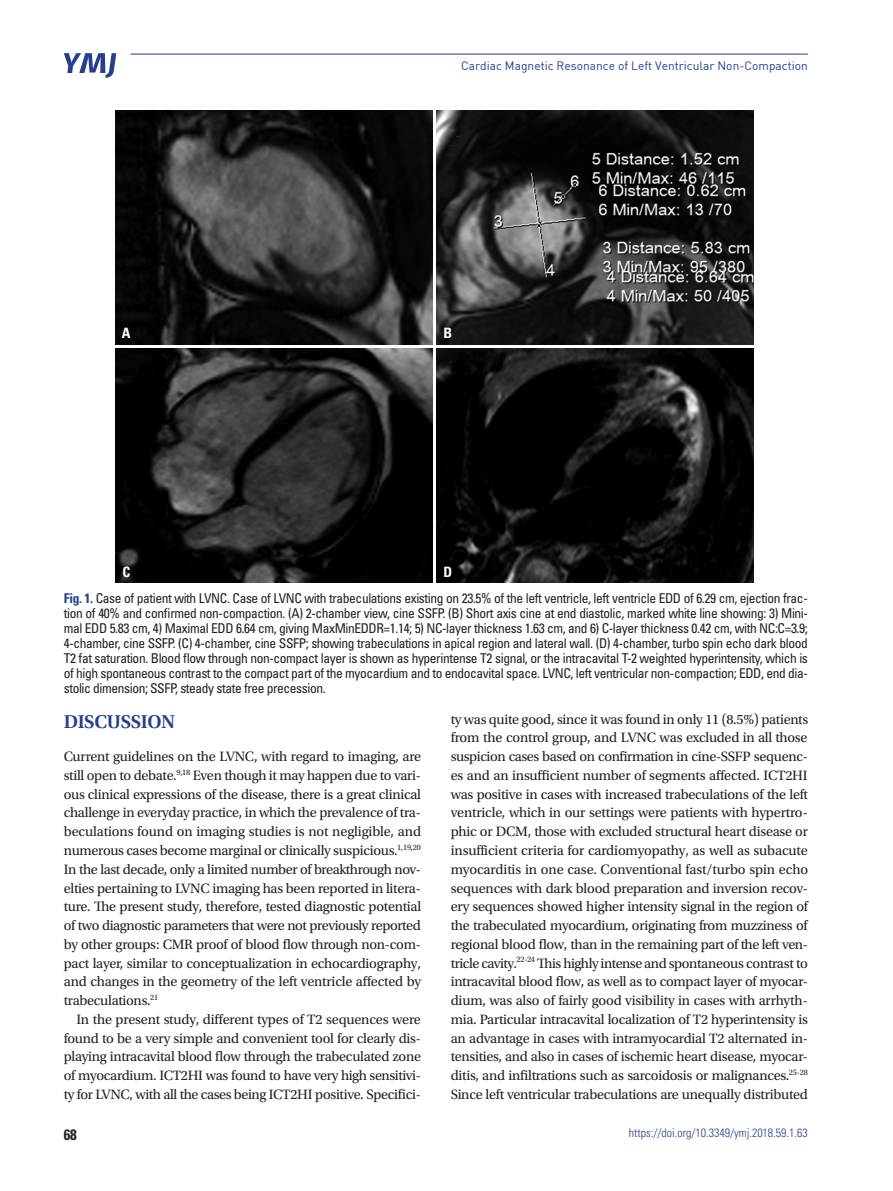
<style>
.page{position:relative;width:893px;height:1191px;background:#fff}
.page>*{position:absolute;margin:0;border:0;box-sizing:border-box;transform-origin:0 0}
.큰제목{font:600 19.5px "Utopia Std";letter-spacing:-.02em;color:#253f8e}
.t1{font:700 condensed 15px "Univers LT Std";color:#231f20}
.본문{font:14.25px/18.8px "Utopia Std";letter-spacing:-.02em;color:#231f20;text-align:justify}
.본문1{font:14.25px/18.8px "Utopia Std";letter-spacing:-.015em;color:#231f20;text-align:justify}
.t2{font:700 condensed 14.25px "Univers LT Std";color:#fff}
.사진설명{font:condensed 13.5px/15px "Univers LT Std";letter-spacing:-.03em;color:#231f20;text-align:justify}
.t3{font:12px "Dinreg";color:#253f8e}
.t4{font:300 condensed 12px "Univers LT Std";color:#253f8e}
.s1{font-weight:700;color:#253f8e}
</style>
<div class="page">
<svg style="left:64px;top:53px;width:52px;height:25px"></svg>
<hr style="left:130px;top:54px;width:678px;height:1px;background:#253f8e">
<img style="left:116px;top:111px;width:317px;height:233px">
<img style="left:116px;top:349px;width:317px;height:234px">
<img style="left:437px;top:111px;width:317px;height:233px">
<img style="left:437px;top:349px;width:317px;height:234px">
<p class="t2" style="left:122px;top:324px;width:10px">A</p>
<p class="t2" style="left:122px;top:563px;width:9px">C</p>
<p class="t3" style="left:461px;top:58px;width:348px">Cardiac Magnetic Resonance of Left Ventricular Non-Compaction</p>
<p class="t2" style="left:443px;top:324px;width:10px">B</p>
<p class="t2" style="left:443px;top:563px;width:10px">D</p>
<p class="사진설명" style="left:64px;top:590px;width:746px"><span class="s1">Fig. 1.</span> Case of patient with LVNC. Case of LVNC with trabeculations existing on 23.5% of the left ventricle, left ventricle EDD of 6.29 cm, ejection frac&shy;tion of 40% and confirmed non-compaction. (A) 2-chamber view, cine SSFP. (B) Short axis cine at end diastolic, marked white line showing: 3) Mini&shy;mal EDD 5.83 cm, 4) Maximal EDD 6.64 cm, giving MaxMinEDDR=1.14; 5) NC-layer thickness 1.63 cm, and 6) C-layer thickness 0.42 cm, with NC:C=3.9; 4-chamber, cine SSFP. (C) 4-chamber, cine SSFP; showing trabeculations in apical region and lateral wall. (D) 4-chamber, turbo spin echo dark blood T2 fat saturation. Blood flow through non-compact layer is shown as hyperintense T2 signal, or the intracavital T-2 weighted hyperintensity, which is of high spontaneous contrast to the compact part of the myocardium and to endocavital space. LVNC, left ventricular non-compaction; EDD, end dia&shy;stolic dimension; SSFP, steady state free precession.</p>
<p class="큰제목" style="left:64px;top:710px;width:113px">DISCUSSION</p>
<p class="본문1" style="left:64px;top:747px;width:359px">Current guidelines on the LVNC, with regard to imaging, are still open to debate.<sup>9,18</sup> Even though it may happen due to vari&shy;ous clinical expressions of the disease, there is a great clinical challenge in everyday practice, in which the prevalence of tra&shy;beculations found on imaging studies is not negligible, and numerous cases become marginal or clinically suspicious.<sup>1,19,20<br></sup>In the last decade, only a limited number of breakthrough nov&shy;elties pertaining to LVNC imaging has been reported in litera&shy;ture. The present study, therefore, tested diagnostic potential of two diagnostic parameters that were not previously reported by other groups: CMR proof of blood flow through non-com&shy;pact layer, similar to conceptualization in echocardiography, and changes in the geometry of the left ventricle affected by trabeculations.<sup>21</sup></p>
<p class="본문" style="left:64px;top:1010px;width:359px;text-indent:13px">In the present study, different types of T2 sequences were found to be a very simple and convenient tool for clearly dis&shy;playing intracavital blood flow through the trabeculated zone of myocardium. ICT2HI was found to have very high sensitivi&shy;ty for LVNC, with all the cases being ICT2HI positive. Specifici-</p>
<p class="t1" style="left:64px;top:1125px;width:15px">68</p>
<p class="본문" style="left:451px;top:710px;width:359px">ty was quite good, since it was found in only 11 (8.5%) patients from the control group, and LVNC was excluded in all those suspicion cases based on confirmation in cine-SSFP sequenc&shy;es and an insufficient number of segments affected. ICT2HI was positive in cases with increased trabeculations of the left ventricle, which in our settings were patients with hypertro&shy;phic or DCM, those with excluded structural heart disease or insufficient criteria for cardiomyopathy, as well as subacute myocarditis in one case. Conventional fast/turbo spin echo sequences with dark blood preparation and inversion recov&shy;ery sequences showed higher intensity signal in the region of the trabeculated myocardium, originating from muzziness of regional blood flow, than in the remaining part of the left ven&shy;tricle cavity.<sup>22-24</sup> This highly intense and spontaneous contrast to intracavital blood flow, as well as to compact layer of myocar&shy;dium, was also of fairly good visibility in cases with arrhyth&shy;mia. Particular intracavital localization of T2 hyperintensity is an advantage in cases with intramyocardial T2 alternated in&shy;tensities, and also in cases of ischemic heart disease, myocar&shy;ditis, and infiltrations such as sarcoidosis or malignances.<sup>25-28<br></sup>Since left ventricular trabeculations are unequally distributed</p>
<p class="t4" style="left:629px;top:1125px;width:181px">https://doi.org/10.3349/ymj.2018.59.1.63</p>
</div>
